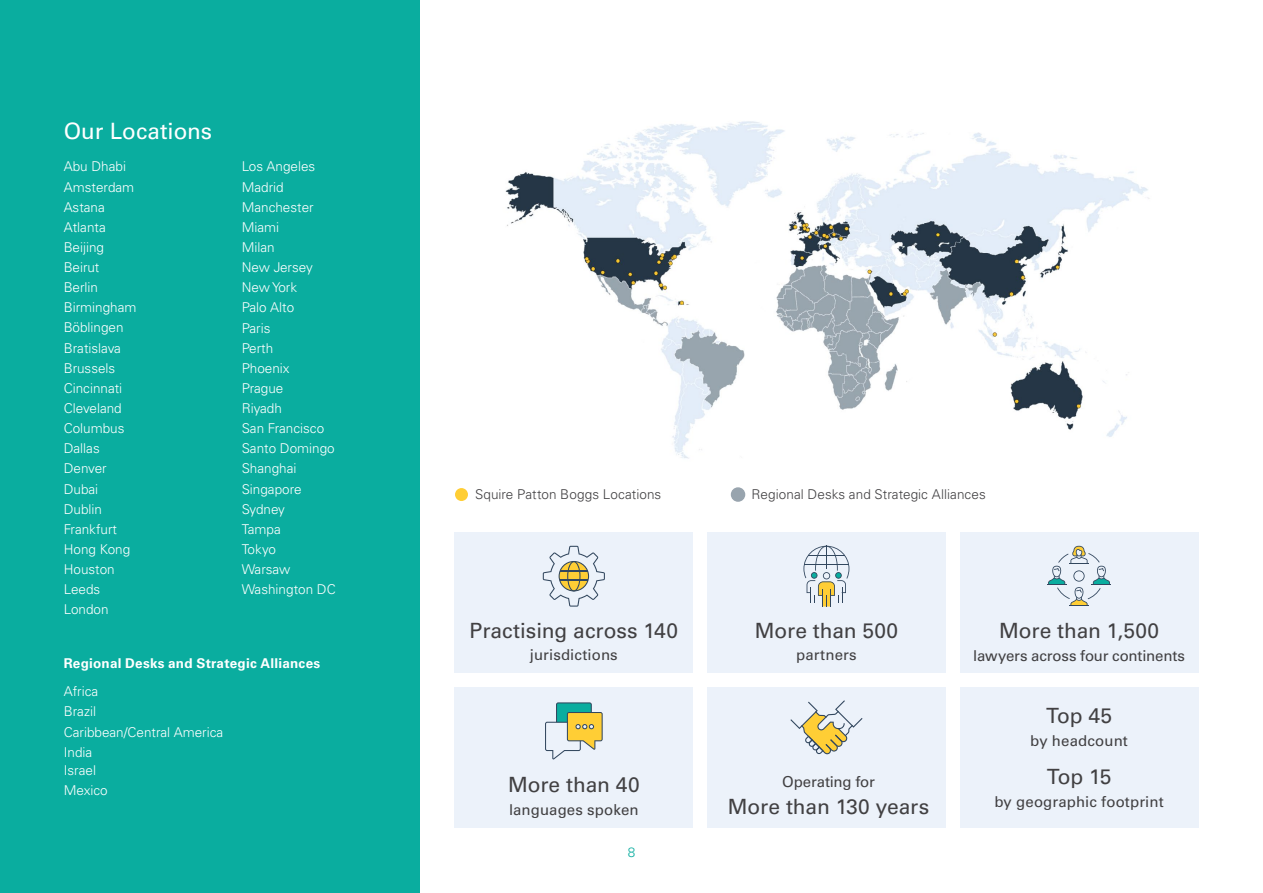
<style>
.page{position:relative;width:1263px;height:893px;background:#fff}
.page>*{position:absolute;margin:0;border:0;box-sizing:border-box;transform-origin:0 0}
.t1{font:22.5px "Univers LTCYR 55 Roman";color:#fff}
.t2{font:21px "Univers LTCYR 55 Roman";letter-spacing:-.005em;color:#414042}
.t3{font:15px "Univers LTCYR 55 Roman";letter-spacing:.005em;color:#414042}
.t4{font:300 13.5px/20.1px "Univers LTCYR 45";color:#fff}
.t5{font:300 13.5px "Univers LTCYR 45";letter-spacing:.005em;color:#414042}
.t6{font:700 13.5px "Univers LTCYR 65";letter-spacing:.015em;color:#fff}
.t7{font:300 13.5px "Univers LTCYR 45";color:#0aad9f}
</style>
<div class="page">
<div style="left:455px;top:488px;width:13px;height:13px;background:#ffce35;border-radius:50%"></div>
<div style="left:731px;top:488px;width:13px;height:13px;background:#98a4ae;border-radius:50%"></div>
<div style="left:731px;top:487px;width:14px;height:15px;border:2px solid #98a4ae;border-radius:50%"></div>
<div style="left:455px;top:687px;width:238px;height:141px;background:#ecf2fa"></div>
<div style="left:707px;top:687px;width:238px;height:141px;background:#ecf2fa"></div>
<div style="left:960px;top:687px;width:238px;height:141px;background:#ecf2fa"></div>
<div style="left:960px;top:532px;width:238px;height:141px;background:#ecf2fa"></div>
<svg style="left:1047px;top:546px;width:64px;height:60px"></svg>
<div style="left:707px;top:532px;width:238px;height:141px;background:#ecf2fa"></div>
<svg style="left:803px;top:546px;width:46px;height:61px"></svg>
<div style="left:455px;top:532px;width:238px;height:141px;background:#ecf2fa"></div>
<svg style="left:543px;top:546px;width:62px;height:61px"></svg>
<svg style="left:545px;top:702px;width:58px;height:57px"></svg>
<svg style="left:790px;top:700px;width:72px;height:54px"></svg>
<div style="left:0;top:0;width:420px;height:893px;background:#0aad9f"></div>
<img style="left:505px;top:121px;width:644px;height:338px">
<h1 class="t1" style="left:64px;top:115px;width:150px">Our Locations</h1>
<p class="t4" style="left:64px;top:156px;width:74px">Abu Dhabi<br>Amsterdam<br>Astana<br>Atlanta<br>Beijing<br>Beirut<br>Berlin<br>Birmingham<br>Böblingen<br>Bratislava<br>Brussels<br>Cincinnati<br>Cleveland<br>Columbus<br>Dallas<br>Denver<br>Dubai<br>Dublin<br>Frankfurt<br>Hong Kong<br>Houston<br>Leeds<br>London</p>
<p class="t4" style="left:242px;top:156px;width:95px">Los Angeles<br>Madrid<br>Manchester<br>Miami<br>Milan<br>New Jersey<br>New York<br>Palo Alto<br>Paris<br>Perth<br>Phoenix<br>Prague<br>Riyadh<br>San Francisco<br>Santo Domingo<br>Shanghai<br>Singapore<br>Sydney<br>Tampa<br>Tokyo<br>Warsaw<br>Washington DC</p>
<p class="t6" style="left:64px;top:653px;width:258px">Regional Desks and Strategic Alliances</p>
<p class="t4" style="left:64px;top:681px;width:161px">Africa<br>Brazil<br>Caribbean/Central America<br>India</p>
<p class="t4" style="left:64px;top:759px;width:45px">Israel<br>Mexico</p>
<p class="t5" style="left:475px;top:486px;width:188px">Squire Patton Boggs Locations</p>
<p class="t5" style="left:751px;top:486px;width:236px">Regional Desks and Strategic Alliances</p>
<h2 class="t2" style="left:470px;top:616px;width:210px">Practising across 140</h2>
<p class="t3" style="left:530px;top:644px;width:89px">jurisdictions</p>
<h2 class="t2" style="left:508px;top:770px;width:133px">More than 40</h2>
<p class="t3" style="left:509px;top:799px;width:131px">languages spoken</p>
<p class="t7" style="left:628px;top:843px;width:9px">8</p>
<h2 class="t2" style="left:755px;top:616px;width:145px">More than 500</h2>
<p class="t3" style="left:796px;top:644px;width:62px">partners</p>
<p class="t3" style="left:782px;top:772px;width:94px">Operating for</p>
<h2 class="t2" style="left:728px;top:792px;width:203px">More than 130 years</h2>
<h2 class="t2" style="left:999px;top:616px;width:161px">More than 1,500</h2>
<p class="t3" style="left:973px;top:645px;width:213px">lawyers across four continents</p>
<h2 class="t2" style="left:1046px;top:701px;width:68px">Top 45</h2>
<p class="t3" style="left:1030px;top:730px;width:99px">by headcount</p>
<h2 class="t2" style="left:1047px;top:762px;width:66px">Top 15</h2>
<p class="t3" style="left:994px;top:791px;width:171px">by geographic footprint</p>
</div>
